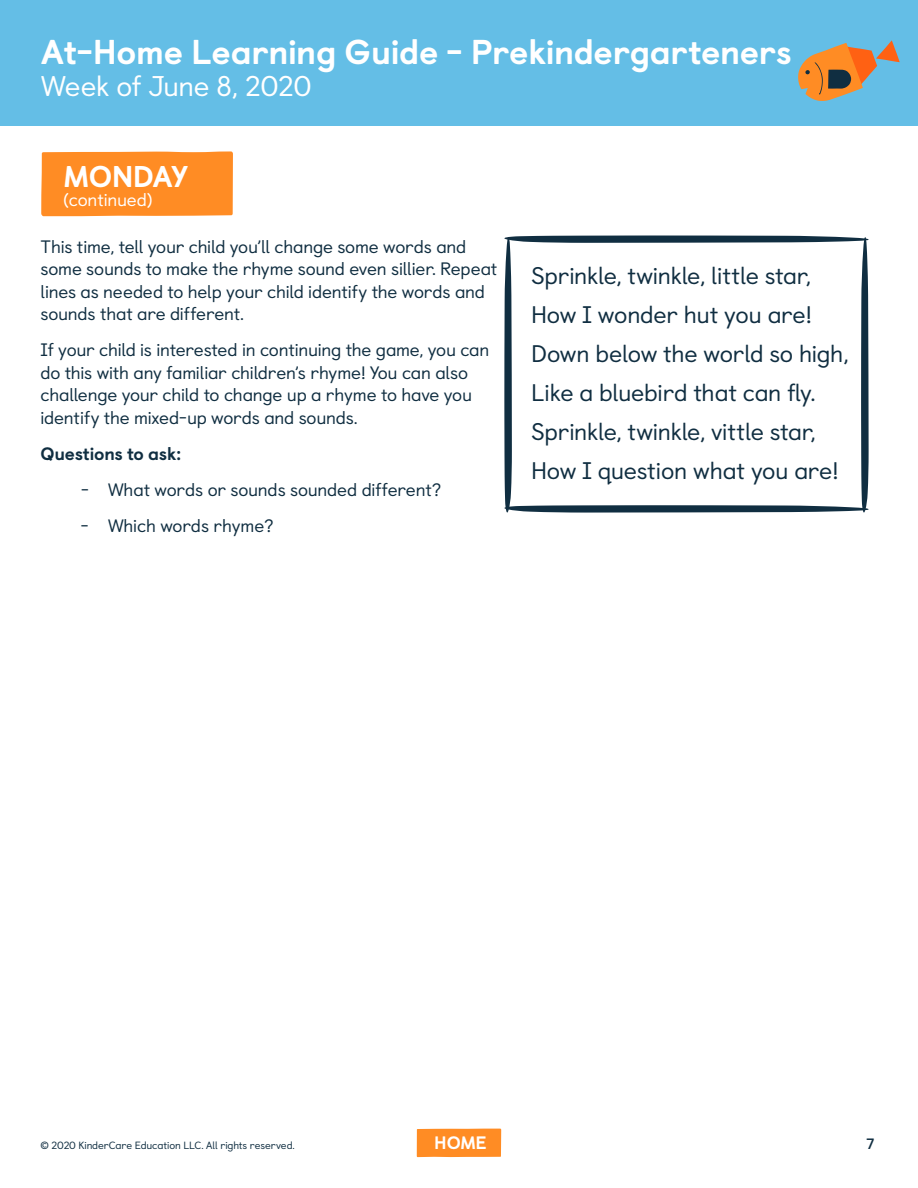
<style>
.page{position:relative;width:918px;height:1188px;background:#fff}
.page>*{position:absolute;margin:0;border:0;box-sizing:border-box;transform-origin:0 0}
.t1{font:800 34.5px "Castledown";letter-spacing:-.01em;color:#fff}
.t2{font:800 30px "Castledown";letter-spacing:-.025em;color:#fff}
.t3{font:28.5px "Castledown";letter-spacing:-.015em;color:#fff}
.t4{font:24px/39px "Castledown";letter-spacing:-.015em;color:#102e41}
.t5{font:18px/22.5px "Castledown";letter-spacing:-.015em;color:#102e41}
.t6{font:800 18px "Castledown";letter-spacing:-.01em;color:#102e41}
.t7{font:18px "Castledown";letter-spacing:-.01em;color:#fff}
.t8{font:800 18px "Castledown";color:#fff}
.t9{font:700 15px "Castledown";color:#102e41}
.t10{font:10.5px "Castledown";letter-spacing:-.01em;color:#102e41}
</style>
<div class="page">
<div style="left:417px;top:1129px;width:84px;height:28px;background:#ff8c24"></div>
<div style="left:0;top:0;width:918px;height:125px;background:#64bee6"></div>
<svg style="left:798px;top:40px;width:102px;height:61px"></svg>
<div style="left:41px;top:151px;width:192px;height:65px;background:#ff8c24"></div>
<svg style="left:504px;top:235px;width:365px;height:278px"></svg>
<h1 class="t1" style="left:41px;top:24px;width:752px">At-Home Learning Guide - Prekindergarteners</h1>
<h3 class="t3" style="left:41px;top:63px;width:272px">Week of June 8, 2020</h3>
<h2 class="t2" style="left:64px;top:152px;width:126px">MONDAY</h2>
<p class="t7" style="left:64px;top:186px;width:90px">(continued)</p>
<p class="t5" style="left:40px;top:234px;width:458px">This time, tell your child you’ll change some words and some sounds to make the rhyme sound even sillier. Repeat lines as needed to help your child identify the words and sounds that are different.</p>
<p class="t5" style="left:40px;top:337px;width:450px">If your child is interested in continuing the game, you can do this with any familiar children’s rhyme! You can also challenge your child to change up a rhyme to have you identify the mixed-up words and sounds.</p>
<p class="t6" style="left:40px;top:439px;width:142px">Questions to ask:</p>
<p class="t5" style="left:81px;top:477px;width:362px">- What words or sounds sounded different?</p>
<p class="t5" style="left:81px;top:513px;width:194px">- Which words rhyme?</p>
<h3 class="t4" style="left:531px;top:254px;width:319px">Sprinkle, twinkle, little star,<br>How I wonder hut you are!<br>Down below the world so high,<br>Like a bluebird that can fly.<br>Sprinkle, twinkle, vittle star,<br>How I question what you are!</h3>
<p class="t10" style="left:40px;top:1137px;width:256px">© 2020 KinderCare Education LLC. All rights reserved.</p>
<p class="t8" style="left:434px;top:1128px;width:54px">HOME</p>
<p class="t9" style="left:867px;top:1132px;width:9px">7</p>
</div>
